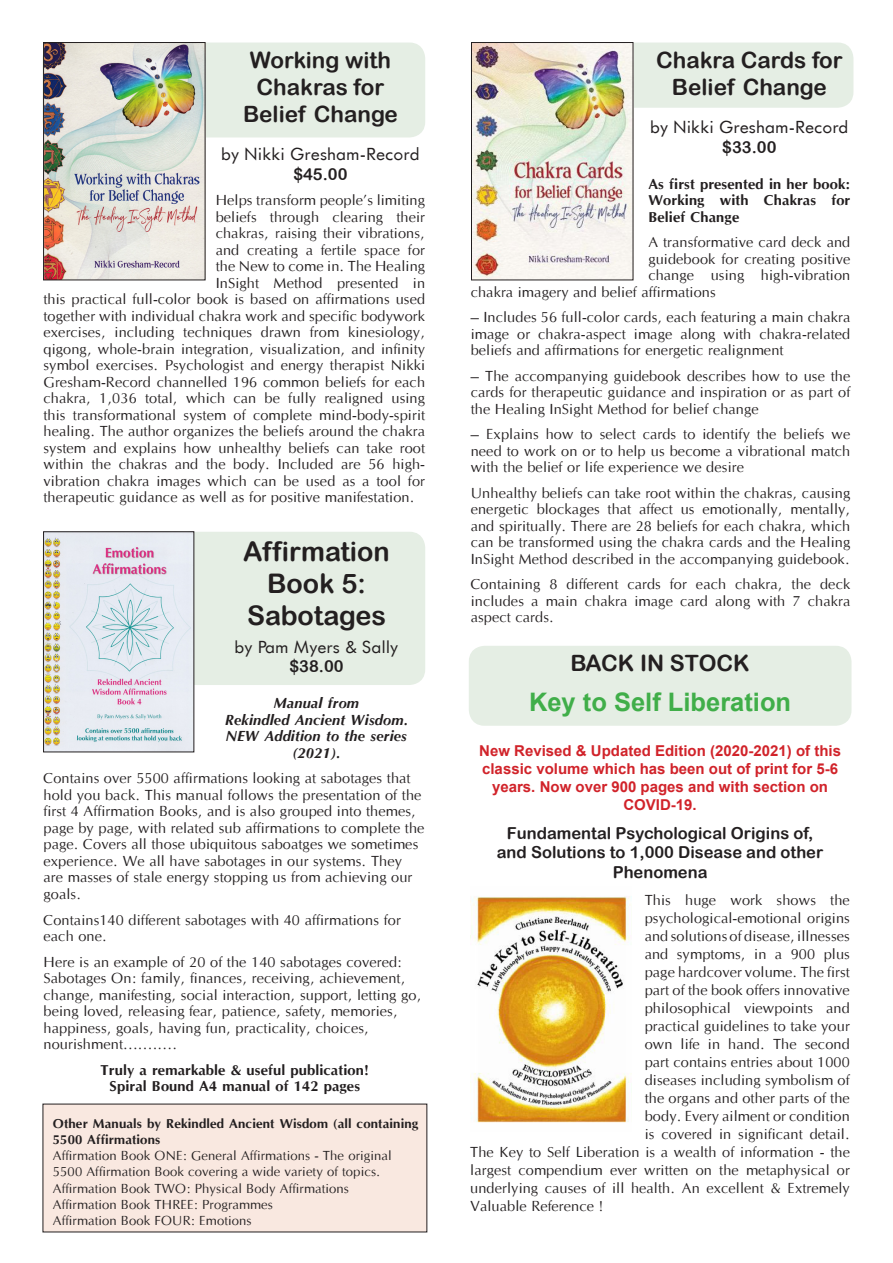
<style>
.page{position:relative;width:893px;height:1263px;background:#fff}
.page>*{position:absolute;margin:0;border:0;box-sizing:border-box;transform-origin:0 0}
.t1{font:27px/32.4px "Arial Rounded MT Bold";color:#231f20;text-align:center}
.t2{font:700 25.5px "Arial";color:#40ae49}
.t3{font:22.5px/27px "Arial Rounded MT Bold";color:#231f20}
.t4{font:16.5px/19.8px "Arial Rounded MT Bold";color:#231f20;text-align:center}
.t5{font:16.5px/19.8px "Futurist";letter-spacing:-.01em;color:#231f20;text-align:center}
.t6{font:15px/16.5px "Optim";color:#231f20;text-align:justify}
.t7{font:700 15px/18px "Arial";color:#d1232a;text-align:center}
.t8{font:700 15px/16.5px "Optim";color:#231f20;text-align:justify}
.t9{font:italic 700 15px/16.5px "Optim";color:#231f20;text-align:center}
.t10{font:13.5px/16.2px "Optim";color:#231f20}
.t11{font:700 13.5px/16.2px "Optim";color:#231f20}
.s1{font-family:"Arial Rounded MT Bold"}
</style>
<div class="page">
<div style="left:469px;top:646px;width:382px;height:80px;background:#e5eee4;border-radius:16px"></div>
<div style="left:43px;top:43px;width:382px;height:94px;background:#e5eee4;border-radius:16px"></div>
<img style="left:45px;top:44px;width:158px;height:234px">
<div style="left:43px;top:42px;width:162px;height:238px;border:1px solid #231f20"></div>
<div style="left:471px;top:43px;width:382px;height:65px;background:#e5eee4;border-radius:16px"></div>
<img style="left:473px;top:44px;width:158px;height:234px">
<div style="left:471px;top:42px;width:162px;height:238px;border:1px solid #231f20"></div>
<img style="left:473px;top:896px;width:159px;height:227px">
<div style="left:43px;top:532px;width:382px;height:153px;background:#e5eee4;border-radius:16px"></div>
<img style="left:45px;top:533px;width:147px;height:217px">
<div style="left:43px;top:531px;width:151px;height:221px;border:1px solid #231f20"></div>
<div style="left:43px;top:1104px;width:384px;height:128px;background:#f9e8e0"></div>
<p class="t3" style="left:250px;top:46px;width:143px">Working with<br>Chakras for</p>
<p class="t3" style="left:243px;top:100px;width:156px">Belief Change</p>
<p class="t5" style="left:221px;top:145px;width:200px">by Nikki Gresham-Record <span class="s1">$45.00</span></p>
<p class="t6" style="left:216px;top:193px;width:211px">Helps transform people’s limiting</p>
<p class="t6" style="left:216px;top:209px;width:211px">beliefs through clearing their</p>
<p class="t6" style="left:216px;top:226px;width:211px">chakras, raising their vibrations,</p>
<p class="t6" style="left:216px;top:242px;width:211px">and creating a fertile space for</p>
<p class="t6" style="left:216px;top:259px;width:211px">the New to come in. The Healing</p>
<p class="t6" style="left:216px;top:275px;width:211px">InSight Method presented in</p>
<p class="t6" style="left:44px;top:292px;width:383px">this practical full-color book is based on affirmations used</p>
<p class="t6" style="left:44px;top:308px;width:383px">together with individual chakra work and specific bodywork</p>
<p class="t6" style="left:44px;top:325px;width:383px">exercises, including techniques drawn from kinesiology,</p>
<p class="t6" style="left:44px;top:341px;width:383px">qigong, whole-brain integration, visualization, and infinity</p>
<p class="t6" style="left:44px;top:358px;width:383px">symbol exercises. Psychologist and energy therapist Nikki</p>
<p class="t6" style="left:44px;top:374px;width:383px">Gresham-Record channelled 196 common beliefs for each</p>
<p class="t6" style="left:44px;top:391px;width:383px">chakra, 1,036 total, which can be fully realigned using</p>
<p class="t6" style="left:44px;top:407px;width:383px">this transformational system of complete mind-body-spirit</p>
<p class="t6" style="left:44px;top:424px;width:383px">healing. The author organizes the beliefs around the chakra</p>
<p class="t6" style="left:44px;top:440px;width:383px">system and explains how unhealthy beliefs can take root</p>
<p class="t6" style="left:44px;top:457px;width:383px">within the chakras and the body. Included are 56 high-</p>
<p class="t6" style="left:44px;top:473px;width:383px">vibration chakra images which can be used as a tool for</p>
<p class="t6" style="left:44px;top:490px;width:373px">therapeutic guidance as well as for positive manifestation.</p>
<p class="t1" style="left:243px;top:534px;width:148px">Affirmation<br>Book 5:</p>
<p class="t1" style="left:247px;top:599px;width:141px">Sabotages</p>
<p class="t5" style="left:235px;top:638px;width:165px">by Pam Myers &amp; Sally <span class="s1">$38.00</span></p>
<p class="t9" style="left:274px;top:696px;width:87px">Manual from</p>
<p class="t9" style="left:225px;top:713px;width:184px">Rekindled Ancient Wisdom.</p>
<p class="t9" style="left:226px;top:729px;width:183px">NEW Addition to the series (2021).</p>
<p class="t6" style="left:44px;top:771px;width:383px;text-align:left">Contains over 5500 affirmations looking at sabotages that hold you back. This manual follows the presentation of the first 4 Affirmation Books, and is also grouped into themes, page by page, with related sub affirmations to complete the page. Covers all those ubiquitous saboatges we sometimes experience. We all have sabotages in our systems. They are masses of stale energy stopping us from achieving our goals.</p>
<p class="t6" style="left:44px;top:912px;width:359px">Contains140 different sabotages with 40 affirmations for each one.</p>
<p class="t6" style="left:44px;top:954px;width:360px">Here is an example of 20 of the 140 sabotages covered:</p>
<p class="t6" style="left:44px;top:970px;width:380px;text-align:left">Sabotages On: family, finances, receiving, achievement, change, manifesting, social interaction, support, letting go, being loved, releasing fear, patience, safety, memories, happiness, goals, having fun, practicality, choices, nourishment...........</p>
<p class="t8" style="left:101px;top:1062px;width:270px">Truly a remarkable &amp; useful publication!</p>
<p class="t8" style="left:110px;top:1079px;width:252px">Spiral Bound A4 manual of 142 pages</p>
<p class="t11" style="left:53px;top:1116px;width:367px">Other Manuals by Rekindled Ancient Wisdom (all containing<br>5500 Affirmations</p>
<p class="t10" style="left:53px;top:1148px;width:341px">Affirmation Book ONE: General Affirmations - The original<br>5500 Affirmation Book covering a wide variety of topics.</p>
<p class="t10" style="left:53px;top:1181px;width:298px">Affirmation Book TWO: Physical Body Affirmations</p>
<p class="t10" style="left:53px;top:1197px;width:222px">Affirmation Book THREE: Programmes</p>
<p class="t10" style="left:53px;top:1213px;width:200px">Affirmation Book FOUR: Emotions</p>
<p class="t3" style="left:656px;top:46px;width:188px">Chakra Cards for</p>
<p class="t3" style="left:672px;top:73px;width:156px">Belief Change</p>
<p class="t5" style="left:650px;top:118px;width:200px">by Nikki Gresham-Record <span class="s1">$33.00</span></p>
<p class="t8" style="left:648px;top:176px;width:204px">As first presented in her book:<br>Working with Chakras for Belief Change</p>
<p class="t6" style="left:648px;top:235px;width:204px">A transformative card deck and</p>
<p class="t6" style="left:648px;top:251px;width:204px">guidebook for creating positive</p>
<p class="t6" style="left:648px;top:268px;width:204px">change using high-vibration</p>
<p class="t6" style="left:471px;top:284px;width:247px">chakra imagery and belief affirmations</p>
<p class="t6" style="left:471px;top:310px;width:381px">– Includes 56 full-color cards, each featuring a main chakra image or chakra-aspect image along with chakra-related beliefs and affirmations for energetic realignment</p>
<p class="t6" style="left:471px;top:368px;width:381px">– The accompanying guidebook describes how to use the cards for therapeutic guidance and inspiration or as part of the Healing InSight Method for belief change</p>
<p class="t6" style="left:471px;top:427px;width:381px">– Explains how to select cards to identify the beliefs we need to work on or to help us become a vibrational match with the belief or life experience we desire</p>
<p class="t6" style="left:471px;top:485px;width:381px">Unhealthy beliefs can take root within the chakras, causing energetic blockages that affect us emotionally, mentally, and spiritually. There are 28 beliefs for each chakra, which can be transformed using the chakra cards and the Healing InSight Method described in the accompanying guidebook.</p>
<p class="t6" style="left:471px;top:577px;width:381px">Containing 8 different cards for each chakra, the deck includes a main chakra image card along with 7 chakra aspect cards.</p>
<p class="t3" style="left:570px;top:649px;width:181px">BACK IN STOCK</p>
<p class="t2" style="left:529px;top:684px;width:264px">Key to Self Liberation</p>
<p class="t7" style="left:479px;top:742px;width:363px">New Revised &amp; Updated Edition (2020-2021) of this classic volume which has been out of print for 5-6 years. Now over 900 pages and with section on COVID-19.</p>
<p class="t4" style="left:497px;top:823px;width:328px">Fundamental Psychological Origins of, and Solutions to 1,000 Disease and other<br>Phenomena</p>
<p class="t6" style="left:645px;top:893px;width:207px">This huge work shows the</p>
<p class="t6" style="left:645px;top:911px;width:207px">psychological-emotional origins</p>
<p class="t6" style="left:645px;top:929px;width:207px">and solutions of disease, illnesses</p>
<p class="t6" style="left:645px;top:947px;width:207px">and symptoms, in a 900 plus</p>
<p class="t6" style="left:645px;top:965px;width:207px">page hardcover volume. The first</p>
<p class="t6" style="left:645px;top:983px;width:207px">part of the book offers innovative</p>
<p class="t6" style="left:645px;top:1001px;width:207px">philosophical viewpoints and</p>
<p class="t6" style="left:645px;top:1019px;width:207px">practical guidelines to take your</p>
<p class="t6" style="left:645px;top:1037px;width:207px">own life in hand. The second</p>
<p class="t6" style="left:645px;top:1055px;width:207px">part contains entries about 1000</p>
<p class="t6" style="left:645px;top:1073px;width:207px">diseases including symbolism of</p>
<p class="t6" style="left:645px;top:1091px;width:207px">the organs and other parts of the</p>
<p class="t6" style="left:645px;top:1109px;width:207px">body. Every ailment or condition</p>
<p class="t6" style="left:645px;top:1127px;width:207px">is covered in significant detail.</p>
<p class="t6" style="left:470px;top:1145px;width:381px">The Key to Self Liberation is a wealth of information - the</p>
<p class="t6" style="left:470px;top:1163px;width:381px">largest compendium ever written on the metaphysical or</p>
<p class="t6" style="left:470px;top:1181px;width:381px">underlying causes of ill health. An excellent &amp; Extremely</p>
<p class="t6" style="left:470px;top:1199px;width:135px">Valuable Reference !</p>
</div>
